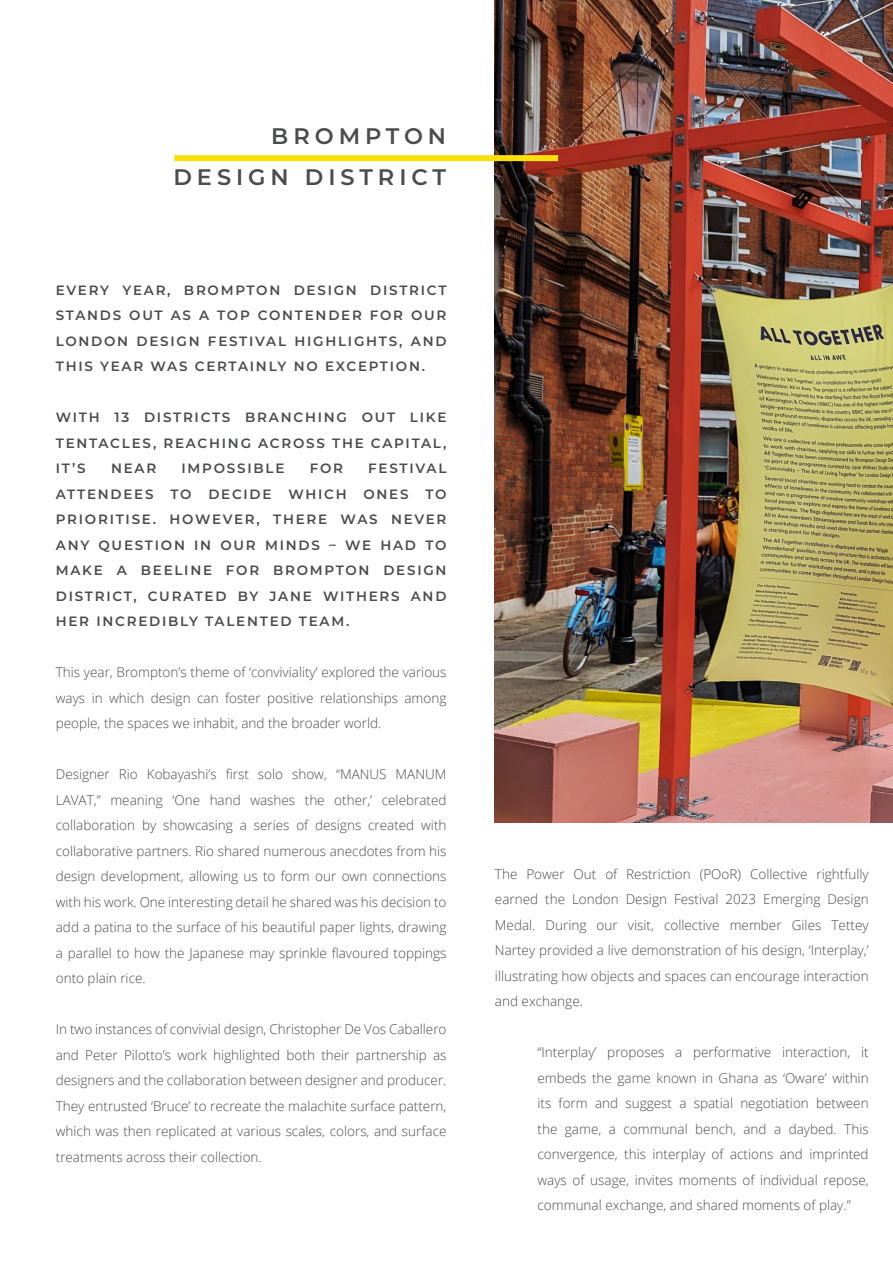
<style>
.page{position:relative;width:893px;height:1263px;background:#fff}
.page>*{position:absolute;margin:0;border:0;box-sizing:border-box;transform-origin:0 0}
.t1{font:600 22.5px "Montserrat";letter-spacing:.22em;color:#4b4c4d}
.t2{font:300 13.5px/25.5px "Open Sans";color:#4b4c4d;text-align:justify}
.t3{font:600 13.5px/25.5px "Montserrat";letter-spacing:.13em;color:#4b4c4d;text-align:justify}
</style>
<div class="page">
<img style="left:495px;top:0;width:398px;height:823px">
<div style="left:174px;top:155px;width:384px;height:6px;background:#fae10b"></div>
<p class="t1" style="left:271px;top:120px;width:176px">BROMPTON</p>
<p class="t1" style="left:173px;top:161px;width:274px">DESIGN DISTRICT</p>
<p class="t3" style="left:56px;top:277px;width:392px">EVERY YEAR, BROMPTON DESIGN DISTRICT STANDS OUT AS A TOP CONTENDER FOR OUR LONDON DESIGN FESTIVAL HIGHLIGHTS, AND THIS YEAR WAS CERTAINLY NO EXCEPTION.</p>
<p class="t3" style="left:56px;top:404px;width:392px">WITH 13 DISTRICTS BRANCHING OUT LIKE TENTACLES, REACHING ACROSS THE CAPITAL, IT’S</p>
<p class="t3" style="left:56px;top:455px;width:392px;text-indent:312px">FESTIVAL ATTENDEES TO DECIDE WHICH ONES TO PRIORITISE. HOWEVER, THERE WAS NEVER ANY QUESTION IN OUR MINDS – WE HAD TO MAKE A BEELINE FOR BROMPTON DESIGN DISTRICT, CURATED BY JANE WITHERS AND HER INCREDIBLY TALENTED TEAM.</p>
<p class="t3" style="left:111px;top:455px;width:47px">NEAR</p>
<p class="t3" style="left:182px;top:455px;width:104px">IMPOSSIBLE</p>
<p class="t3" style="left:310px;top:455px;width:35px">FOR</p>
<p class="t2" style="left:56px;top:659px;width:392px">This year, Brompton’s theme of ‘conviviality’ explored the various ways in which design can foster positive relationships among people, the spaces we inhabit, and the broader world.</p>
<p class="t2" style="left:56px;top:761px;width:392px">Designer Rio Kobayashi’s first solo show, “MANUS MANUM LAVAT,” meaning ‘One hand washes the other,’ celebrated collaboration by showcasing a series of designs created with collaborative partners. Rio shared numerous anecdotes from his design development, allowing us to form our own connections with his work. One interesting detail he shared was his decision to add a patina to the surface of his beautiful paper lights, drawing a parallel to how the Japanese may sprinkle flavoured toppings onto plain rice.</p>
<p class="t2" style="left:56px;top:1016px;width:392px">In two instances of convivial design, Christopher De Vos Caballero and Peter Pilotto’s work highlighted both their partnership as designers and the collaboration between designer and producer.<br>They entrusted ‘Bruce’ to recreate the malachite surface pattern, which was then replicated at various scales, colors, and surface treatments across their collection.</p>
<p class="t2" style="left:495px;top:861px;width:375px">The Power Out of Restriction (POoR) Collective rightfully earned the London Design Festival 2023 Emerging Design Medal. During our visit, collective member Giles Tettey Nartey provided a live demonstration of his design, ‘Interplay,’ illustrating how objects and spaces can encourage interaction and exchange.</p>
<p class="t2" style="left:537px;top:1039px;width:333px">“Interplay’ proposes a performative interaction, it embeds the game known in Ghana as ‘Oware’ within its form and suggest a spatial negotiation between the game, a communal bench, and a daybed. This convergence, this interplay of actions and imprinted ways of usage, invites moments of individual repose, communal exchange, and shared moments of play.”</p>
</div>
